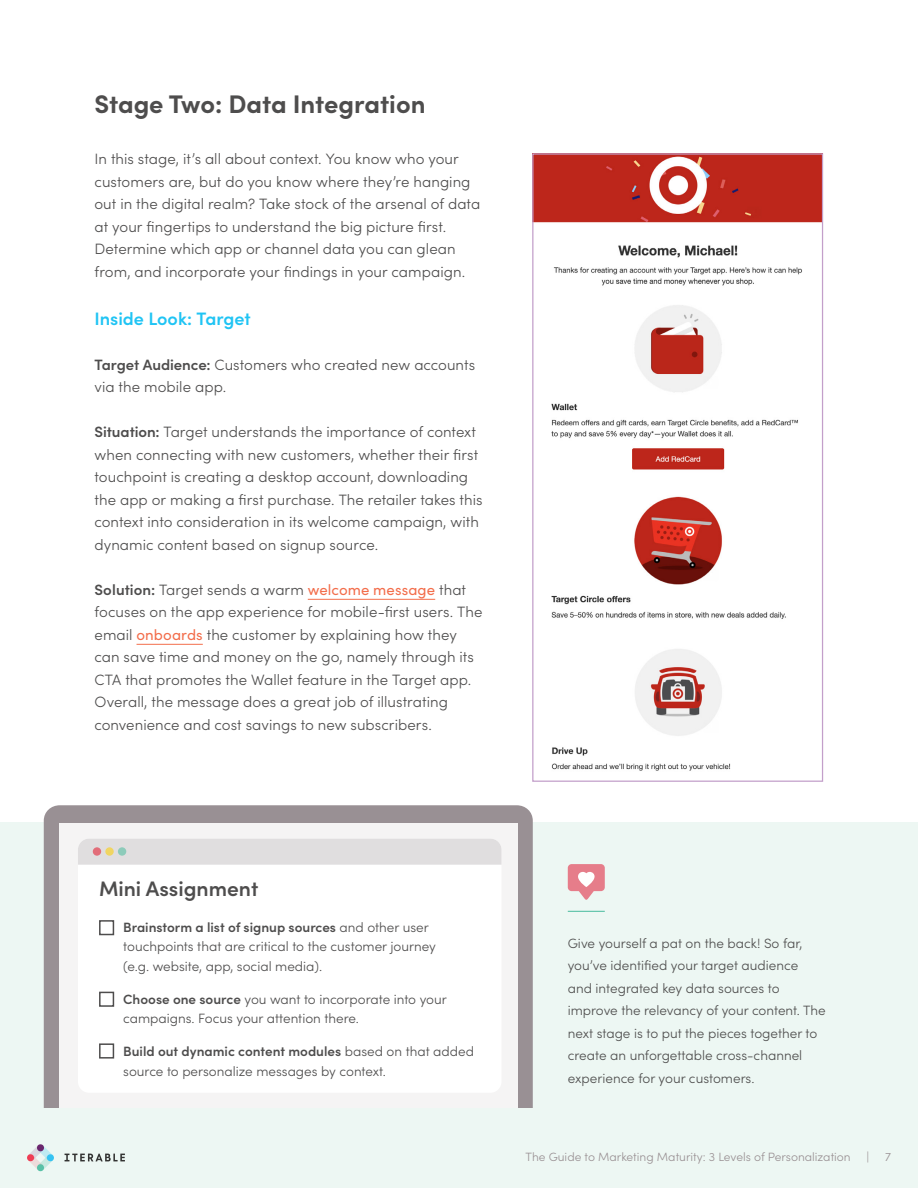
<style>
.page{position:relative;width:918px;height:1188px;background:#fff}
.page>*{position:absolute;margin:0;border:0;box-sizing:border-box;transform-origin:0 0}
.t1{font:700 25.5px "Sofia Pro";letter-spacing:-.005em;color:#4e4d4d}
.t2{font:600 21px "Sofia Pro";color:#4e4d4d}
.t3{font:600 18px "Sofia Pro";color:#20c4f4}
.t4{font:300 15px/22.5px "Sofia Pro";letter-spacing:.005em;color:#4e4d4d}
.t5{font:300 13.5px/22.5px "Sofia Pro";color:#4e4d4d}
.t6{font:300 12px "Sofia Pro";color:#999093}
.s1{font-weight:600}
.s2{font-weight:400;color:#f36e4c}
</style>
<div class="page">
<div style="left:0;top:823px;width:918px;height:365px;background:#edf7f3"></div>
<div style="left:44px;top:805px;width:489px;height:302px;background:#999094"></div>
<div style="left:59px;top:823px;width:459px;height:284px;background:#f5f4f4"></div>
<div style="left:78px;top:839px;width:424px;height:254px;background:#fff;border-radius:11px"></div>
<div style="left:78px;top:839px;width:424px;height:26px;background:#e0dedf"></div>
<div style="left:93px;top:847px;width:8px;height:9px;background:#e26d79;border-radius:50%"></div>
<div style="left:105px;top:847px;width:9px;height:9px;background:#f0d562;border-radius:50%"></div>
<div style="left:118px;top:847px;width:8px;height:9px;background:#8dcbba;border-radius:50%"></div>
<img style="left:534px;top:155px;width:287px;height:616px">
<div style="left:532px;top:153px;width:291px;height:629px;border:1px solid #c39fca"></div>
<div style="left:99px;top:920px;width:15px;height:15px;border:2px solid #4e4d4d"></div>
<div style="left:99px;top:992px;width:15px;height:15px;border:2px solid #4e4d4d"></div>
<div style="left:99px;top:1043px;width:15px;height:16px;border:2px solid #4e4d4d"></div>
<svg style="left:568px;top:864px;width:37px;height:36px"></svg>
<hr style="left:568px;top:911px;width:37px;height:1px;background:#5ac1a7">
<hr style="left:308px;top:599px;width:127px;height:1px;background:#f36e4c">
<hr style="left:137px;top:644px;width:66px;height:1px;background:#f36e4c">
<svg style="left:27px;top:1144px;width:27px;height:28px"></svg>
<svg style="left:65px;top:1154px;width:60px;height:7px"></svg>
<h1 class="t1" style="left:94px;top:84px;width:333px">Stage Two: Data Integration</h1>
<p class="t4" style="left:94px;top:147px;width:387px">In this stage, it’s all about context. You know who your customers are, but do you know where they’re hanging out in the digital realm? Take stock of the arsenal of data at your fingertips to understand the big picture first.<br>Determine which app or channel data you can glean from, and incorporate your findings in your campaign.</p>
<p class="t3" style="left:94px;top:305px;width:158px">Inside Look: Target</p>
<p class="t4" style="left:94px;top:352px;width:382px"><span class="s1">Target Audience:</span> Customers who created new accounts via the mobile app.</p>
<p class="t4" style="left:94px;top:420px;width:390px"><span class="s1">Situation:</span> Target understands the importance of context when connecting with new customers, whether their first touchpoint is creating a desktop account, downloading the app or making a first purchase. The retailer takes this context into consideration in its welcome campaign, with dynamic content based on signup source.</p>
<p class="t4" style="left:94px;top:577px;width:390px"><span class="s1">Solution:</span> Target sends a warm <span class="s2">welcome message</span> that focuses on the app experience for mobile-first users. The email <span class="s2">onboards</span> the customer by explaining how they can save time and money on the go, namely through its CTA that promotes the Wallet feature in the Target app.<br>Overall, the message does a great job of illustrating convenience and cost savings to new subscribers.</p>
<h2 class="t2" style="left:99px;top:872px;width:161px">Mini Assignment</h2>
<p class="t5" style="left:123px;top:916px;width:314px;line-height:19.5px"><span class="s1">Brainstorm a list of signup sources</span> and other user touchpoints that are critical to the customer journey (e.g. website, app, social media).</p>
<p class="t5" style="left:123px;top:988px;width:325px;line-height:19.5px"><span class="s1">Choose one source</span> you want to incorporate into your campaigns. Focus your attention there.</p>
<p class="t5" style="left:123px;top:1041px;width:352px;line-height:19.5px"><span class="s1">Build out dynamic content modules</span> based on that added source to personalize messages by context.</p>
<p class="t5" style="left:568px;top:931px;width:259px">Give yourself a pat on the back! So far, you’ve identified your target audience and integrated key data sources to improve the relevancy of your content. The next stage is to put the pieces together to create an unforgettable cross-channel experience for your customers.</p>
<p class="t6" style="left:525px;top:1149px;width:327px">The Guide to Marketing Maturity: 3 Levels of Personalization</p>
<p class="t6" style="left:867px;top:1149px;width:4px">|</p>
<p class="t6" style="left:885px;top:1149px;width:7px">7</p>
</div>
